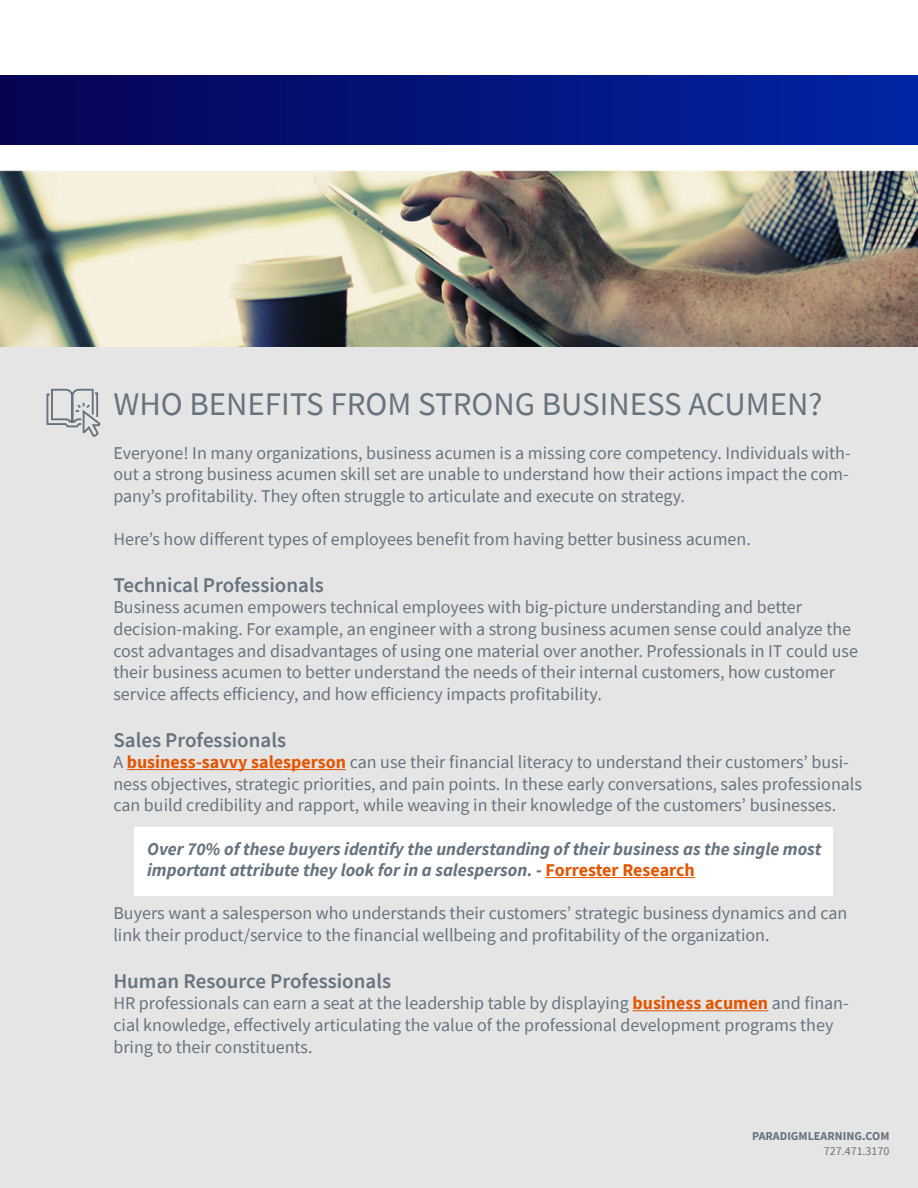
<style>
.page{position:relative;width:918px;height:1188px;background:#fff}
.page>*{position:absolute;margin:0;border:0;box-sizing:border-box;transform-origin:0 0}
.t1{font:33px "Source Sans Pro";color:#67737e}
.t2{font:600 21px "Source Sans Pro";color:#67737e}
.t3{font:18px/21.6px "Source Sans Pro";color:#67737e}
.t4{font:italic 700 18px/21.6px "Source Sans Pro";color:#67737e}
.t5{font:700 12px "Source Sans Pro";color:#67737e}
.t6{font:12px "Source Sans Pro";color:#67737e}
.s1{font-weight:700;color:#e25600}
.s2{font-style:normal;color:#e25600}
</style>
<div class="page">
<div style="left:0;top:76px;width:918px;height:69px;background:linear-gradient(to right,#060353,#0025a5)"></div>
<div style="left:0;top:346px;width:918px;height:842px;background:#e5e5e5"></div>
<div style="left:134px;top:827px;width:699px;height:69px;background:#fff"></div>
<hr style="left:127px;top:769px;width:219px;height:1px;background:#e25600">
<hr style="left:546px;top:877px;width:149px;height:1px;background:#e25600">
<hr style="left:632px;top:1010px;width:136px;height:1px;background:#e25600">
<svg style="left:46px;top:388px;width:55px;height:49px"></svg>
<img style="left:0;top:171px;width:918px;height:175px">
<h1 class="t1" style="left:113px;top:383px;width:711px">WHO BENEFITS FROM STRONG BUSINESS ACUMEN?</h1>
<p class="t3" style="left:113px;top:442px;width:739px;text-align:justify">Everyone! In many organizations, business acumen is a missing core competency. Individuals with&shy;out a strong business acumen skill set are unable to understand how their actions impact the com&shy;pany’s profitability. They often struggle to articulate and execute on strategy.</p>
<p class="t3" style="left:113px;top:528px;width:639px">Here’s how different types of employees benefit from having better business acumen.</p>
<p class="t2" style="left:113px;top:571px;width:212px">Technical Professionals</p>
<p class="t3" style="left:113px;top:597px;width:746px">Business acumen empowers technical employees with big-picture understanding and better decision-making. For example, an engineer with a strong business acumen sense could analyze the cost advantages and disadvantages of using one material over another. Professionals in IT could use their business acumen to better understand the needs of their internal customers, how customer service affects efficiency, and how efficiency impacts profitability.</p>
<p class="t2" style="left:113px;top:726px;width:174px">Sales Professionals</p>
<p class="t3" style="left:113px;top:751px;width:750px">A <span class="s1">business-savvy salesperson</span> can use their financial literacy to understand their customers’ busi&shy;ness objectives, strategic priorities, and pain points. In these early conversations, sales professionals can build credibility and rapport, while weaving in their knowledge of the customers’ businesses.</p>
<p class="t4" style="left:147px;top:837px;width:676px">Over 70% of these buyers identify the understanding of their business as the single most important attribute they look for in a salesperson. - <span class="s2">Forrester Research</span></p>
<p class="t3" style="left:113px;top:903px;width:735px">Buyers want a salesperson who understands their customers’ strategic business dynamics and can link their product/service to the financial wellbeing and profitability of the organization.</p>
<p class="t2" style="left:113px;top:967px;width:279px">Human Resource Professionals</p>
<p class="t3" style="left:113px;top:993px;width:737px">HR professionals can earn a seat at the leadership table by displaying <span class="s1">business acumen</span> and finan&shy;cial knowledge, effectively articulating the value of the professional development programs they bring to their constituents.</p>
<p class="t5" style="left:752px;top:1128px;width:139px">PARADIGMLEARNING.COM</p>
<p class="t6" style="left:824px;top:1143px;width:67px">727.471.3170</p>
</div>
